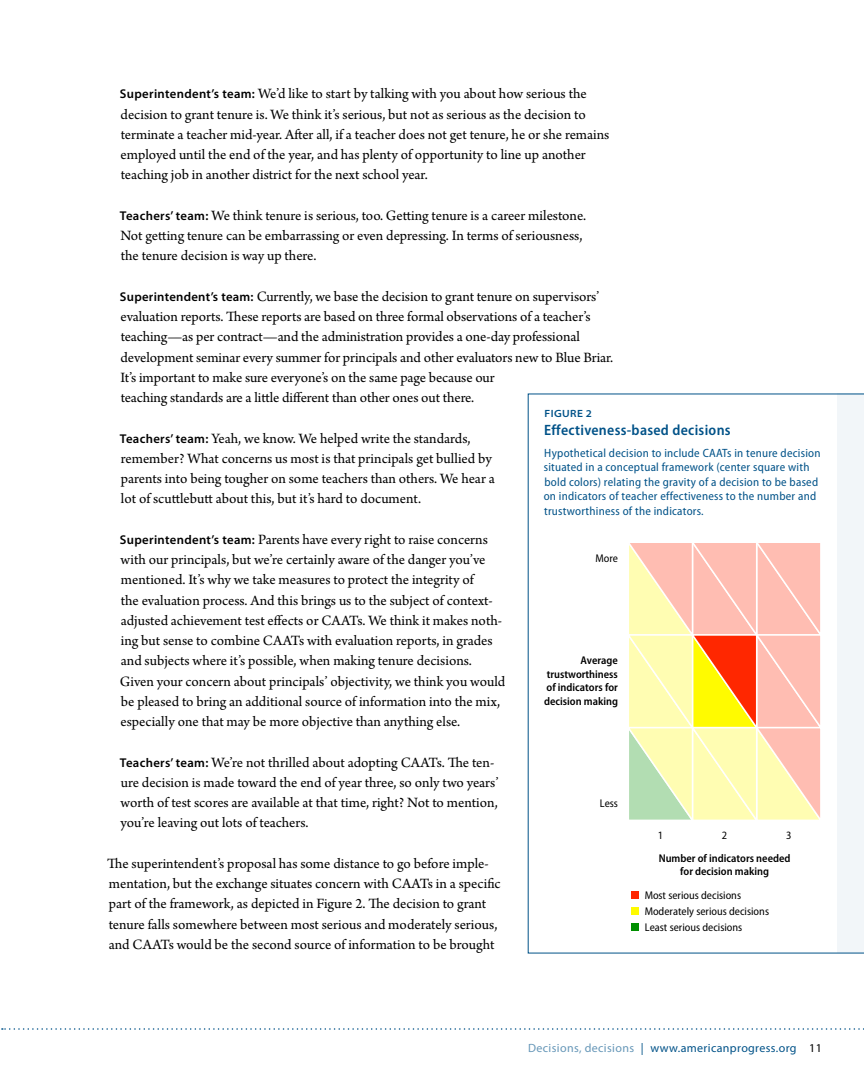
<style>
.page{position:relative;width:864px;height:1080px;background:#fff}
.page>*{position:absolute;margin:0;border:0;box-sizing:border-box;transform-origin:0 0}
.t1{font:15px/20.2px "Arno Pro";letter-spacing:-.005em;color:#000}
.t2{font:600 semi-condensed 15px "Myriad Pro";letter-spacing:.02em;color:#005288}
.t3{font:semi-condensed 12px/14.4px "Myriad Pro";letter-spacing:.02em;color:#005288}
.t4{font:12px "Myriad Pro";letter-spacing:.03em;color:#005288}
.t5{font:600 semi-condensed 11.25px/13.5px "Myriad Pro";color:#000;text-align:center}
.t6{font:semi-condensed 11.25px/16px "Myriad Pro";color:#000}
.t7{font:600 semi-expanded 10.5px "Myriad Pro";letter-spacing:.04em;color:#005288}
.s1{font-family:"Myriad Pro";font-weight:600;font-size:12.75px}
.s2{color:#6697b8}
.s3{color:#000}
</style>
<div class="page">
<svg style="left:2px;top:1028px;width:862px;height:2px"></svg>
<svg style="left:528px;top:394px;width:336px;height:559px"></svg>
<svg style="left:625px;top:540px;width:197px;height:282px;background:#fbd7a8"></svg>
<div style="left:631px;top:892px;width:8px;height:7px;background:#ff2700"></div>
<div style="left:631px;top:908px;width:8px;height:7px;background:#fffb00"></div>
<div style="left:631px;top:924px;width:8px;height:7px;background:#008f00"></div>
<p class="t1" style="left:120px;top:84px;width:491px"><span class="s1">Superintendent’s team:</span> We’d like to start by talking with you about how serious the decision to grant tenure is. We think it’s serious, but not as serious as the decision to terminate a teacher mid-year. After all, if a teacher does not get tenure, he or she remains employed until the end of the year, and has plenty of opportunity to line up another teaching job in another district for the next school year.</p>
<p class="t1" style="left:120px;top:206px;width:468px"><span class="s1">Teachers’ team:</span> We think tenure is serious, too. Getting tenure is a career milestone.<br>Not getting tenure can be embarrassing or even depressing. In terms of seriousness, the tenure decision is way up there.</p>
<p class="t1" style="left:120px;top:287px;width:495px"><span class="s1">Superintendent’s team:</span> Currently, we base the decision to grant tenure on supervisors’ evaluation reports. These reports are based on three formal observations of a teacher’s teaching—as per contract—and the administration provides a one-day professional development seminar every summer for principals and other evaluators new to Blue Briar.<br>It’s important to make sure everyone’s on the same page because our<br>teaching standards are a little different than other ones out there.</p>
<p class="t1" style="left:120px;top:429px;width:376px"><span class="s1">Teachers’ team:</span> Yeah, we know. We helped write the standards, remember? What concerns us most is that principals get bullied by parents into being tougher on some teachers than others. We hear a lot of scuttlebutt about this, but it’s hard to document.</p>
<p class="t1" style="left:120px;top:530px;width:387px"><span class="s1">Superintendent’s team:</span> Parents have every right to raise concerns with our principals, but we’re certainly aware of the danger you’ve mentioned. It’s why we take measures to protect the integrity of<br>the evaluation process. And this brings us to the subject of context&shy;adjusted achievement test effects or CAATs. We think it makes noth&shy;ing but sense to combine CAATs with evaluation reports, in grades and subjects where it’s possible, when making tenure decisions.<br>Given your concern about principals’ objectivity, we think you would be pleased to bring an additional source of information into the mix, especially one that may be more objective than anything else.</p>
<p class="t1" style="left:120px;top:753px;width:380px"><span class="s1">Teachers’ team:</span> We’re not thrilled about adopting CAATs. The ten&shy;ure decision is made toward the end of year three, so only two years’ worth of test scores are available at that time, right? Not to mention, you’re leaving out lots of teachers.</p>
<p class="t1" style="left:107px;top:854px;width:395px">The superintendent’s proposal has some distance to go before imple&shy;mentation, but the exchange situates concern with CAATs in a specific part of the framework, as depicted in Figure 2. The decision to grant tenure falls somewhere between most serious and moderately serious, and CAATs would be the second source of information to be brought</p>
<p class="t7" style="left:544px;top:408px;width:49px">FIGURE 2</p>
<p class="t2" style="left:544px;top:422px;width:188px">Effectiveness-based decisions</p>
<p class="t3" style="left:544px;top:446px;width:278px">Hypothetical decision to include CAATs in tenure decision situated in a conceptual framework (center square with bold colors) relating the gravity of a decision to be based on indicators of teacher effectiveness to the number and trustworthiness of the indicators.</p>
<p class="t6" style="left:596px;top:550px;width:24px">More</p>
<p class="t5" style="left:544px;top:654px;width:75px;text-align:justify;text-indent:36px">Average trustworthiness of indicators for decision making</p>
<p class="t6" style="left:600px;top:796px;width:20px">Less</p>
<p class="t6" style="left:658px;top:828px;width:7px">1</p>
<p class="t6" style="left:722px;top:828px;width:7px">2</p>
<p class="t6" style="left:786px;top:828px;width:7px">3</p>
<p class="t5" style="left:659px;top:852px;width:133px">Number of indicators needed for decision making</p>
<p class="t6" style="left:645px;top:887px;width:126px">Most serious decisions<br>Moderately serious decisions<br>Least serious decisions</p>
<p class="t4" style="left:528px;top:1041px;width:295px"><span class="s2">Decisions, decisions</span> | www.americanprogress.org <span class="s3">11</span></p>
</div>
